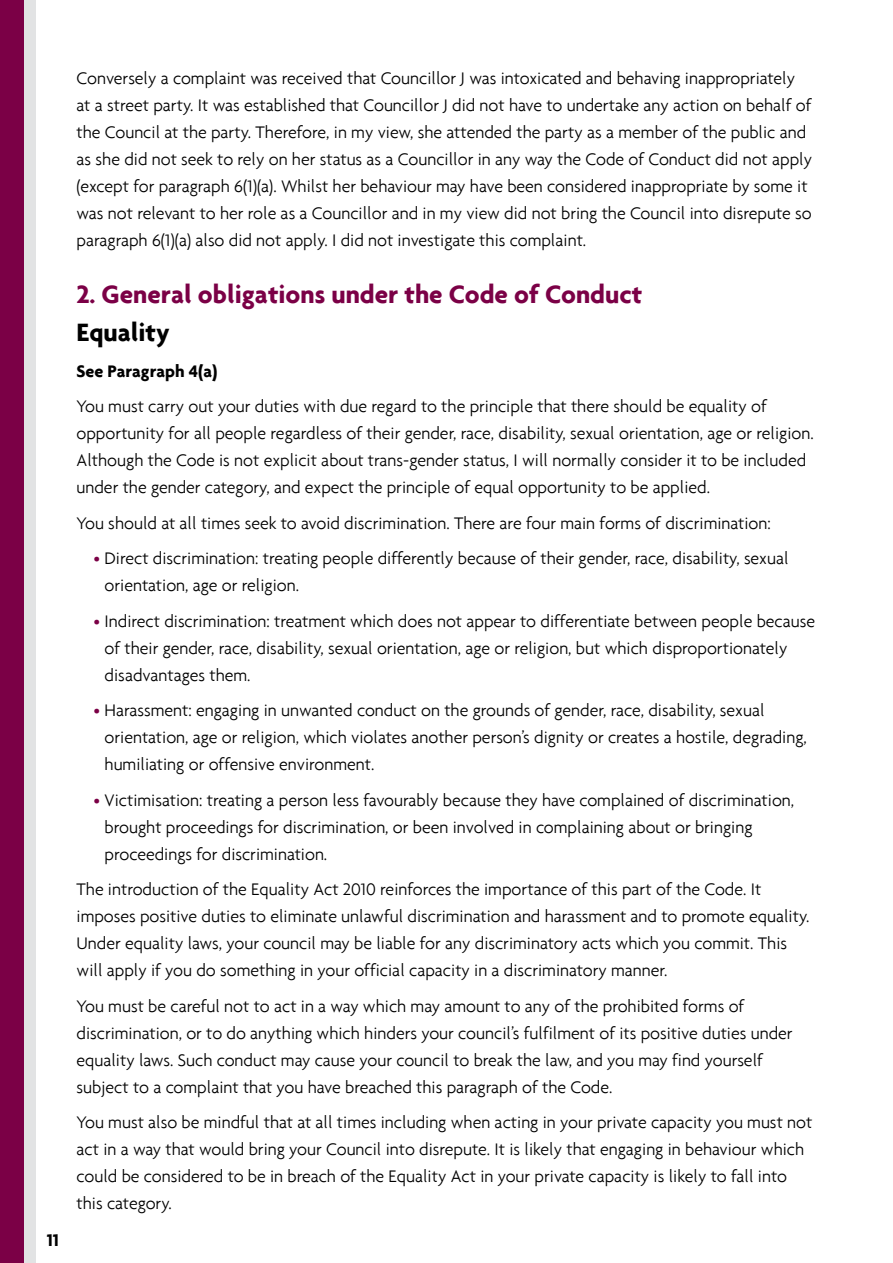
<style>
.page{position:relative;width:893px;height:1263px;background:#fff}
.page>*{position:absolute;margin:0;border:0;box-sizing:border-box;transform-origin:0 0}
.t1{font:700 27px "Agenda";color:#7b0046}
.t2{font:700 27px "Agenda";color:#000}
.t3{font:300 18px/27px "Agenda";color:#000}
.t4{font:700 18px "Agenda";color:#000}
.s1{color:#7b0046}
</style>
<div class="page">
<svg style="left:23px;top:0;width:13px;height:1263px;background:#dad1d7"></svg>
<div style="left:0;top:0;width:23px;height:1263px;background:#7b0046"></div>
<p class="t4" style="left:47px;top:1229px;width:14px">11</p>
<p class="t3" style="left:77px;top:64px;width:737px">Conversely a complaint was received that Councillor J was intoxicated and behaving inappropriately at a street party. It was established that Councillor J did not have to undertake any action on behalf of the Council at the party. Therefore, in my view, she attended the party as a member of the public and as she did not seek to rely on her status as a Councillor in any way the Code of Conduct did not apply (except for paragraph 6(1)(a). Whilst her behaviour may have been considered inappropriate by some it was not relevant to her role as a Councillor and in my view did not bring the Council into disrepute so paragraph 6(1)(a) also did not apply. I did not investigate this complaint.</p>
<h1 class="t1" style="left:77px;top:278px;width:567px">2. General obligations under the Code of Conduct</h1>
<h1 class="t2" style="left:77px;top:316px;width:95px">Equality</h1>
<p class="t4" style="left:77px;top:360px;width:142px">See Paragraph 4(a)</p>
<p class="t3" style="left:77px;top:393px;width:739px">You must carry out your duties with due regard to the principle that there should be equality of opportunity for all people regardless of their gender, race, disability, sexual orientation, age or religion.<br>Although the Code is not explicit about trans-gender status, I will normally consider it to be included under the gender category, and expect the principle of equal opportunity to be applied.</p>
<p class="t3" style="left:77px;top:509px;width:696px">You should at all times seek to avoid discrimination. There are four main forms of discrimination:</p>
<p class="t3" style="left:105px;top:545px;width:686px;text-indent:-11px"><span class="s1">•</span> Direct discrimination: treating people differently because of their gender, race, disability, sexual orientation, age or religion.</p>
<p class="t3" style="left:105px;top:607px;width:712px;text-indent:-11px"><span class="s1">•</span> Indirect discrimination: treatment which does not appear to differentiate between people because of their gender, race, disability, sexual orientation, age or religion, but which disproportionately disadvantages them.</p>
<p class="t3" style="left:105px;top:697px;width:704px;text-indent:-11px"><span class="s1">•</span> Harassment: engaging in unwanted conduct on the grounds of gender, race, disability, sexual orientation, age or religion, which violates another person’s dignity or creates a hostile, degrading, humiliating or offensive environment.</p>
<p class="t3" style="left:105px;top:786px;width:691px;text-indent:-11px"><span class="s1">•</span> Victimisation: treating a person less favourably because they have complained of discrimination, brought proceedings for discrimination, or been involved in complaining about or bringing proceedings for discrimination.</p>
<p class="t3" style="left:77px;top:876px;width:734px">The introduction of the Equality Act 2010 reinforces the importance of this part of the Code. It imposes positive duties to eliminate unlawful discrimination and harassment and to promote equality.<br>Under equality laws, your council may be liable for any discriminatory acts which you commit. This will apply if you do something in your official capacity in a discriminatory manner.</p>
<p class="t3" style="left:77px;top:992px;width:718px">You must be careful not to act in a way which may amount to any of the prohibited forms of discrimination, or to do anything which hinders your council’s fulfilment of its positive duties under equality laws. Such conduct may cause your council to break the law, and you may find yourself subject to a complaint that you have breached this paragraph of the Code.</p>
<p class="t3" style="left:77px;top:1109px;width:737px">You must also be mindful that at all times including when acting in your private capacity you must not act in a way that would bring your Council into disrepute. It is likely that engaging in behaviour which could be considered to be in breach of the Equality Act in your private capacity is likely to fall into this category.</p>
</div>
